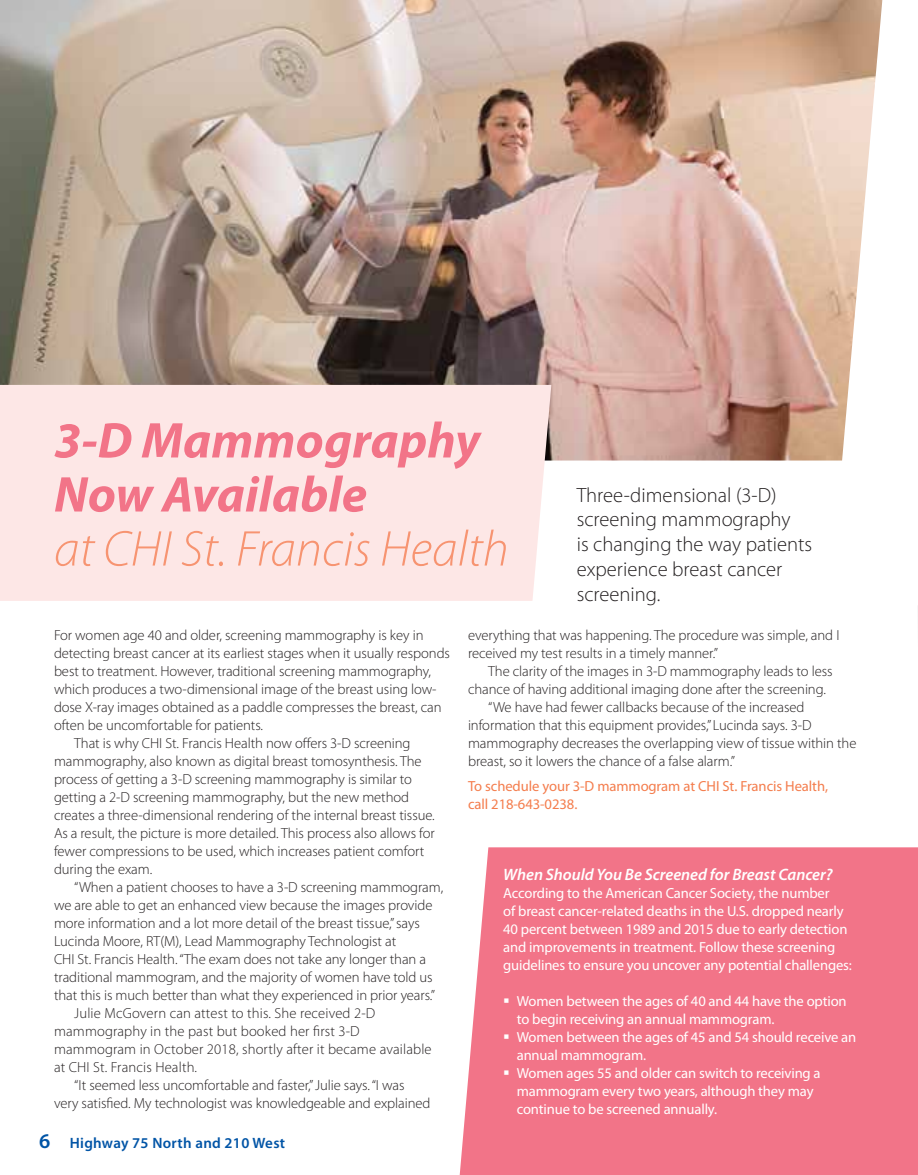
<style>
.page{position:relative;width:918px;height:1175px;background:#fff}
.page>*{position:absolute;margin:0;border:0;box-sizing:border-box;transform-origin:0 0}
.t1{font:italic 700 50.7px/54px "Myriad Pro";color:#f27488}
.t2{font:italic 300 50.7px "Myriad Pro";color:#f79471}
.t3{font:300 20.7px/24.8px "Myriad Pro";color:#231f20}
.t4{font:italic 600 16.5px "Myriad Pro";letter-spacing:-.005em;color:#fff}
.t5{font:600 15px "Myriad Pro";letter-spacing:.02em;color:#0054a6}
.t6{font:300 14.7px/18px "Myriad Pro";letter-spacing:-.005em;color:#231f20}
.t7{font:14.7px/18px "Myriad Pro";letter-spacing:-.01em;color:#fff}
.t8{font:14.7px/18px "Myriad Pro";letter-spacing:-.005em;color:#f47d4d}
.s1{font-size:21px}
</style>
<div class="page">
<div style="left:459px;top:847px;width:459px;height:327px;background:#f27488"></div>
<img style="left:0;top:0;width:882px;height:460px">
<div style="left:0;top:385px;width:551px;height:216px;background:#fde7e6"></div>
<svg style="left:505px;top:998px;width:4px;height:5px"></svg>
<svg style="left:504px;top:1034px;width:5px;height:5px"></svg>
<svg style="left:504px;top:1070px;width:5px;height:5px"></svg>
<h1 class="t1" style="left:54px;top:412px;width:428px">3-D Mammography<br>Now Available</h1>
<h1 class="t2" style="left:54px;top:518px;width:456px">at CHI St. Francis Health</h1>
<h2 class="t3" style="left:577px;top:482px;width:237px">Three-dimensional (3-D) screening mammography<br>is changing the way patients experience breast cancer screening.</h2>
<p class="t6" style="left:54px;top:626px;width:371px">For women age 40 and older, screening mammography is key in</p>
<p class="t6" style="left:54px;top:644px;width:398px">detecting breast cancer at its earliest stages when it usually responds</p>
<p class="t6" style="left:54px;top:662px;width:379px">best to treatment. However, traditional screening mammography,</p>
<p class="t6" style="left:54px;top:680px;width:383px">which produces a two-dimensional image of the breast using low-</p>
<p class="t6" style="left:54px;top:698px;width:389px">dose X-ray images obtained as a paddle compresses the breast, can</p>
<p class="t6" style="left:54px;top:716px;width:211px">often be uncomfortable for patients.</p>
<p class="t6" style="left:74px;top:734px;width:338px">That is why CHI St. Francis Health now offers 3-D screening</p>
<p class="t6" style="left:54px;top:752px;width:369px">mammography, also known as digital breast tomosynthesis. The</p>
<p class="t6" style="left:54px;top:770px;width:359px">process of getting a 3-D screening mammography is similar to</p>
<p class="t6" style="left:54px;top:788px;width:357px">getting a 2-D screening mammography, but the new method</p>
<p class="t6" style="left:54px;top:806px;width:382px">creates a three-dimensional rendering of the internal breast tissue.</p>
<p class="t6" style="left:54px;top:824px;width:382px">As a result, the picture is more detailed. This process also allows for</p>
<p class="t6" style="left:54px;top:842px;width:372px">fewer compressions to be used, which increases patient comfort</p>
<p class="t6" style="left:54px;top:860px;width:100px">during the exam.</p>
<p class="t6" style="left:74px;top:878px;width:371px">“When a patient chooses to have a 3-D screening mammogram,</p>
<p class="t6" style="left:54px;top:896px;width:380px">we are able to get an enhanced view because the images provide</p>
<p class="t6" style="left:54px;top:914px;width:367px">more information and a lot more detail of the breast tissue,” says</p>
<p class="t6" style="left:54px;top:932px;width:344px">Lucinda Moore, RT(M), Lead Mammography Technologist at</p>
<p class="t6" style="left:54px;top:950px;width:374px">CHI St. Francis Health. “The exam does not take any longer than a</p>
<p class="t6" style="left:54px;top:968px;width:380px">traditional mammogram, and the majority of women have told us</p>
<p class="t6" style="left:54px;top:986px;width:383px">that this is much better than what they experienced in prior years.”</p>
<p class="t6" style="left:74px;top:1004px;width:303px">Julie McGovern can attest to this. She received 2-D</p>
<p class="t6" style="left:54px;top:1022px;width:307px">mammography in the past but booked her first 3-D</p>
<p class="t6" style="left:54px;top:1040px;width:379px">mammogram in October 2018, shortly after it became available</p>
<p class="t6" style="left:54px;top:1058px;width:145px">at CHI St. Francis Health.</p>
<p class="t6" style="left:74px;top:1076px;width:332px">“It seemed less uncomfortable and faster,” Julie says. “I was</p>
<p class="t6" style="left:54px;top:1094px;width:378px">very satisfied. My technologist was knowledgeable and explained</p>
<p class="t5" style="left:39px;top:1133px;width:248px"><span class="s1">6</span> Highway 75 North and 210 West</p>
<p class="t6" style="left:468px;top:626px;width:373px">everything that was happening. The procedure was simple, and I received my test results in a timely manner.”</p>
<p class="t6" style="left:488px;top:662px;width:346px">The clarity of the images in 3-D mammography leads to less</p>
<p class="t6" style="left:468px;top:680px;width:359px">chance of having additional imaging done after the screening.</p>
<p class="t6" style="left:488px;top:698px;width:318px">“We have had fewer callbacks because of the increased</p>
<p class="t6" style="left:468px;top:716px;width:345px">information that this equipment provides,” Lucinda says. 3-D</p>
<p class="t6" style="left:468px;top:734px;width:390px">mammography decreases the overlapping view of tissue within the</p>
<p class="t6" style="left:468px;top:752px;width:269px">breast, so it lowers the chance of a false alarm.”</p>
<p class="t8" style="left:468px;top:777px;width:362px">To schedule your 3-D mammogram at CHI St. Francis Health, call 218-643-0238.</p>
<p class="t4" style="left:503px;top:864px;width:331px">When Should You Be Screened for Breast Cancer?</p>
<p class="t7" style="left:503px;top:884px;width:350px">According to the American Cancer Society, the number<br>of breast cancer-related deaths in the U.S. dropped nearly 40 percent between 1989 and 2015 due to early detection and improvements in treatment. Follow these screening guidelines to ensure you uncover any potential challenges:</p>
<p class="t7" style="left:517px;top:992px;width:341px">Women between the ages of 40 and 44 have the option to begin receiving an annual mammogram.<br>Women between the ages of 45 and 54 should receive an annual mammogram.<br>Women ages 55 and older can switch to receiving a mammogram every two years, although they may continue to be screened annually.</p>
</div>
